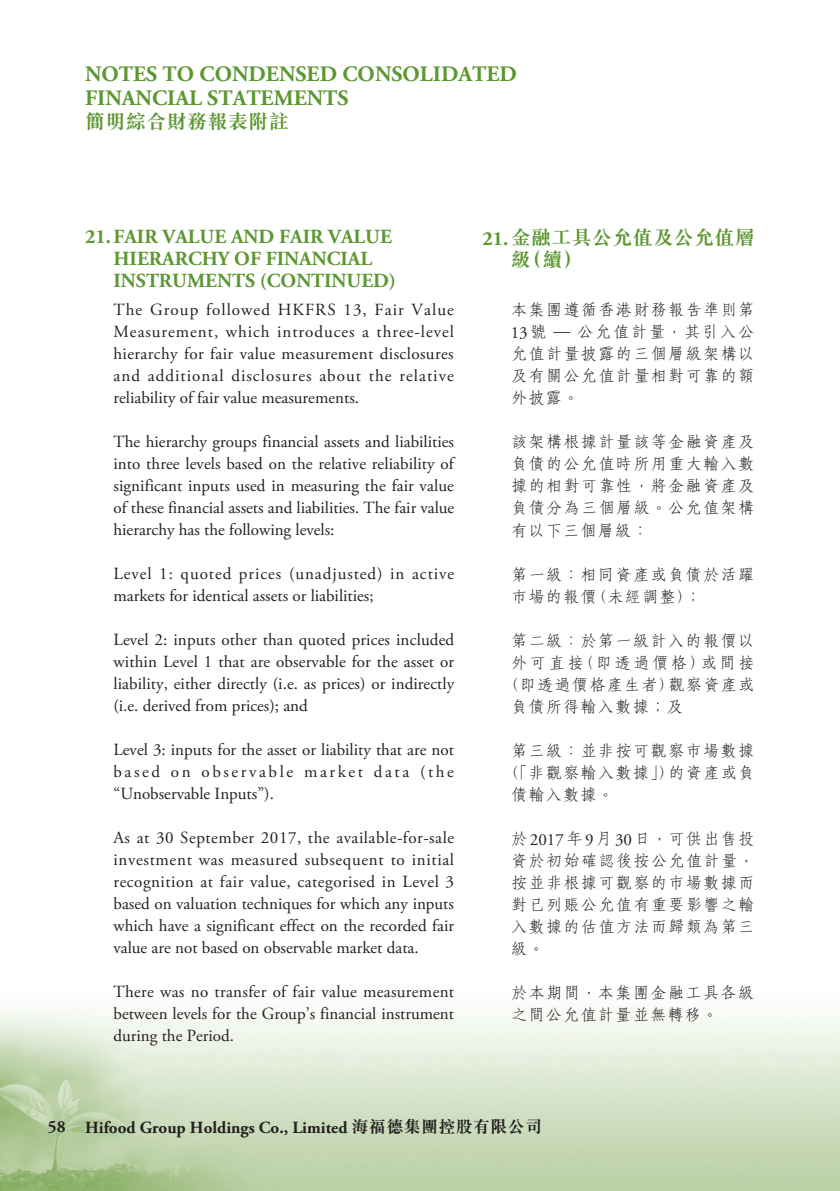
<style>
.page{position:relative;width:840px;height:1191px;background:#fff}
.page>*{position:absolute;margin:0;border:0;box-sizing:border-box;transform-origin:0 0}
.t1{font:700 22px/24px "Adobe Garamond Pro";color:#5c9731}
._01_H1_E{font:700 20px/22px "Adobe Garamond Pro";color:#5c9731}
._001_H1_C{font:700 20px/22px "M Sung HK";letter-spacing:.015em;color:#5c9731}
._00_txt_E{font:17px/22px "Adobe Garamond Pro";color:#231f20;text-align:justify}
._000_txt_C{font:300 17px/22px "C Fang Song HK";letter-spacing:.025em;color:#231f20;text-align:justify}
.t2{font:700 17px "Adobe Garamond Pro";color:#231f20}
._000_txt_C-2{font:300 17px "C Fang Song HK";letter-spacing:.105em;color:#231f20}
.s1{font-family:"Adobe Garamond Pro"}
.s2{font-family:"Adobe Garamond Pro";font-weight:400}
.s3{font-family:"M Sung HK"}
</style>
<div class="page">
<img style="left:0;top:1009px;width:839px;height:182px">
<p class="t1" style="left:85px;top:62px;width:433px">NOTES TO CONDENSED CONSOLIDATED<br>FINANCIAL STATEMENTS</p>
<p class="_001_H1_C" style="left:85px;top:110px;width:205px">簡明綜合財務報表附註</p>
<p class="_01_H1_E" style="left:113px;top:226px;width:284px;text-indent:-28px">21.FAIR VALUE AND FAIR VALUE<br>HIERARCHY OF FINANCIAL<br>INSTRUMENTS (CONTINUED)</p>
<p class="_00_txt_E" style="left:113px;top:299px;width:342px">The Group followed HKFRS 13, Fair Value Measurement, which introduces a three-level hierarchy for fair value measurement disclosures and additional disclosures about the relative reliability of fair value measurements.</p>
<p class="_00_txt_E" style="left:113px;top:431px;width:342px">The hierarchy groups financial assets and liabilities into three levels based on the relative reliability of significant inputs used in measuring the fair value of these financial assets and liabilities. The fair value hierarchy has the following levels:</p>
<p class="_00_txt_E" style="left:113px;top:563px;width:342px">Level 1: quoted prices (unadjusted) in active markets for identical assets or liabilities;</p>
<p class="_00_txt_E" style="left:113px;top:629px;width:342px">Level 2: inputs other than quoted prices included within Level 1 that are observable for the asset or liability, either directly (i.e. as prices) or indirectly (i.e. derived from prices); and</p>
<p class="_00_txt_E" style="left:113px;top:739px;width:342px">Level 3: inputs for the asset or liability that are not based on observable market data (the “Unobservable Inputs”).</p>
<p class="_00_txt_E" style="left:113px;top:827px;width:342px">As at 30 September 2017, the available-for-sale investment was measured subsequent to initial recognition at fair value, categorised in Level 3 based on valuation techniques for which any inputs which have a significant effect on the recorded fair value are not based on observable market data.</p>
<p class="_00_txt_E" style="left:113px;top:981px;width:342px">There was no transfer of fair value measurement between levels for the Group’s financial instrument during the Period.</p>
<p class="_001_H1_C" style="left:510px;top:226px;width:245px;text-indent:-28px"><span class="s1">21.</span>金融工具公允值及公允值層級（續）</p>
<p class="_000_txt_C" style="left:510px;top:298px;width:245px">本集團遵循香港財務報告準則第<span class="s2">13</span>號 <span class="s2">—</span> 公允值計量，其引入公允值計量披露的三個層級架構以及有關公允值計量相對可靠的額外披露。</p>
<p class="_000_txt_C" style="left:510px;top:430px;width:245px">該架構根據計量該等金融資產及負債的公允值時所用重大輸入數據的相對可靠性，將金融資產及負債分為三個層級。公允值架構有以下三個層級：</p>
<p class="_000_txt_C" style="left:510px;top:562px;width:245px">第一級：相同資產或負債於活躍市場的報價（未經調整）；</p>
<p class="_000_txt_C" style="left:510px;top:628px;width:245px">第二級：於第一級計入的報價以</p>
<p class="_000_txt_C-2" style="left:510px;top:650px;width:245px">外可直接（即透過價格）或間接</p>
<p class="_000_txt_C" style="left:502px;top:672px;width:254px">（即透過價格產生者）觀察資產或</p>
<p class="_000_txt_C" style="left:510px;top:694px;width:174px">負債所得輸入數據；及</p>
<p class="_000_txt_C" style="left:510px;top:738px;width:245px">第三級：並非按可觀察市場數據</p>
<p class="_000_txt_C" style="left:502px;top:760px;width:254px">（「非觀察輸入數據」）的資產或負</p>
<p class="_000_txt_C" style="left:510px;top:782px;width:105px">債輸入數據。</p>
<p class="_000_txt_C" style="left:510px;top:826px;width:245px">於<span class="s2">2017</span>年<span class="s2">9</span>月<span class="s2">30</span>日，可供出售投資於初始確認後按公允值計量，按並非根據可觀察的市場數據而對已列賬公允值有重要影響之輸入數據的估值方法而歸類為第三級。</p>
<p class="_000_txt_C" style="left:510px;top:980px;width:245px">於本期間，本集團金融工具各級之間公允值計量並無轉移。</p>
<p class="t2" style="left:48px;top:1117px;width:495px">58 Hifood Group Holdings Co., Limited <span class="s3">海福德集團控股有限公司</span></p>
</div>
